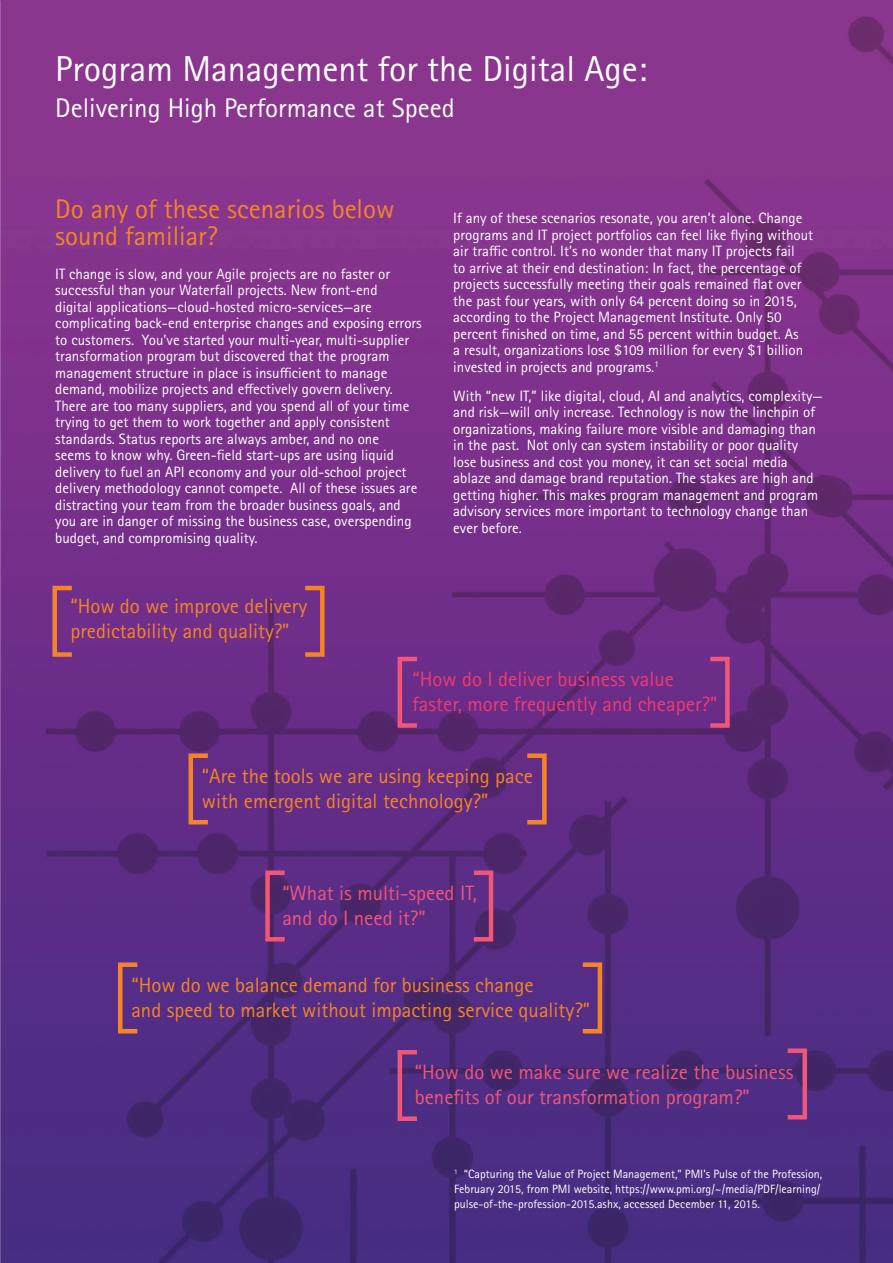
<style>
.page{position:relative;width:893px;height:1263px;background:#fff}
.page>*{position:absolute;margin:0;border:0;box-sizing:border-box;transform-origin:0 0}
.t1{font:36px "Rotis Sans Seriffor ACCN";color:#fff}
.t2{font:27px/27px "Rotis Sans Seriffor ACCN";color:#f58427}
.t3{font:27px "Rotis Sans Seriffor ACCN";color:#fff}
.t4{font:20.85px/24.9px "Rotis Sans Seriffor ACCN";color:#f58427}
.t5{font:20.85px/24.9px "Rotis Sans Seriffor ACCN";color:#f05678}
.t6{font:20.85px/24.9px "Rotis Sans Seriffor ACCN";color:#ef3b70}
.t7{font:15px/16.5px "Rotis Sans Seriffor ACCN";color:#fff}
.t8{font:12px/15px "Rotis Sans Seriffor ACCN";color:#fff}
</style>
<div class="page">
<img style="left:0;top:1px;width:893px;height:1262px">
<div style="left:303px;top:586px;width:22px;height:71px;border:4px solid #f58427"></div>
<div style="left:52px;top:586px;width:22px;height:71px;border:4px solid #f58427"></div>
<div style="left:525px;top:753px;width:22px;height:71px;border:4px solid #f58427"></div>
<div style="left:189px;top:753px;width:21px;height:71px;border:4px solid #f58427"></div>
<div style="left:472px;top:870px;width:21px;height:71px;border:4px solid #f05678"></div>
<div style="left:265px;top:870px;width:22px;height:71px;border:4px solid #f05678"></div>
<div style="left:580px;top:962px;width:22px;height:71px;border:4px solid #f58427"></div>
<div style="left:118px;top:962px;width:22px;height:71px;border:4px solid #f58427"></div>
<div style="left:785px;top:1048px;width:22px;height:71px;border:4px solid #f05678"></div>
<div style="left:398px;top:1050px;width:21px;height:71px;border:4px solid #f05678"></div>
<div style="left:708px;top:657px;width:22px;height:71px;border:4px solid #f05678"></div>
<div style="left:398px;top:657px;width:21px;height:71px;border:4px solid #f05678"></div>
<h1 class="t1" style="left:55px;top:47px;width:593px">Program Management for the Digital Age:</h1>
<h2 class="t3" style="left:55px;top:91px;width:401px">Delivering High Performance at Speed</h2>
<h2 class="t2" style="left:55px;top:196px;width:341px">Do any of these scenarios below sound familiar?</h2>
<p class="t7" style="left:55px;top:266px;width:368px">IT change is slow, and your Agile projects are no faster or successful than your Waterfall projects. New front-end<br>digital applications—cloud-hosted micro-services—are complicating back-end enterprise changes and exposing errors to customers. You’ve started your multi-year, multi-supplier transformation program but discovered that the program management structure in place is insufficient to manage demand, mobilize projects and effectively govern delivery.<br>There are too many suppliers, and you spend all of your time trying to get them to work together and apply consistent standards. Status reports are always amber, and no one<br>seems to know why. Green-field start-ups are using liquid delivery to fuel an API economy and your old-school project delivery methodology cannot compete. All of these issues are distracting your team from the broader business goals, and you are in danger of missing the business case, overspending budget, and compromising quality.</p>
<h3 class="t4" style="left:70px;top:594px;width:238px">“How do we improve delivery predictability and quality?”</h3>
<p class="t7" style="left:453px;top:210px;width:361px">If any of these scenarios resonate, you aren’t alone. Change programs and IT project portfolios can feel like flying without air traffic control. It’s no wonder that many IT projects fail<br>to arrive at their end destination: In fact, the percentage of projects successfully meeting their goals remained flat over the past four years, with only 64 percent doing so in 2015, according to the Project Management Institute. Only 50 percent finished on time, and 55 percent within budget. As<br>a result, organizations lose $109 million for every $1 billion invested in projects and programs.<sup>1</sup></p>
<p class="t7" style="left:453px;top:388px;width:371px">With “new IT,” like digital, cloud, AI and analytics, complexity— and risk—will only increase. Technology is now the linchpin of organizations, making failure more visible and damaging than in the past. Not only can system instability or poor quality lose business and cost you money, it can set social media ablaze and damage brand reputation. The stakes are high and getting higher. This makes program management and program advisory services more important to technology change than ever before.</p>
<h3 class="t6" style="left:412px;top:666px;width:306px">“How do I deliver business value faster, more frequently and cheaper?”</h3>
<h3 class="t4" style="left:202px;top:764px;width:333px">“Are the tools we are using keeping pace with emergent digital technology?”</h3>
<h3 class="t5" style="left:282px;top:881px;width:196px">“What is multi-speed IT, and do I need it?”</h3>
<h3 class="t4" style="left:131px;top:973px;width:460px">“How do we balance demand for business change<br>and speed to market without impacting service quality?”</h3>
<h3 class="t5" style="left:415px;top:1060px;width:380px">“How do we make sure we realize the business benefits of our transformation program?”</h3>
<p class="t8" style="left:454px;top:1166px;width:370px"><sup>1</sup> “Capturing the Value of Project Management,” PMI’s Pulse of the Profession,<br>February 2015, from PMI website, https://www.pmi.org/~/media/PDF/learning/ pulse-of-the-profession-2015.ashx, accessed December 11, 2015.</p>
</div>
